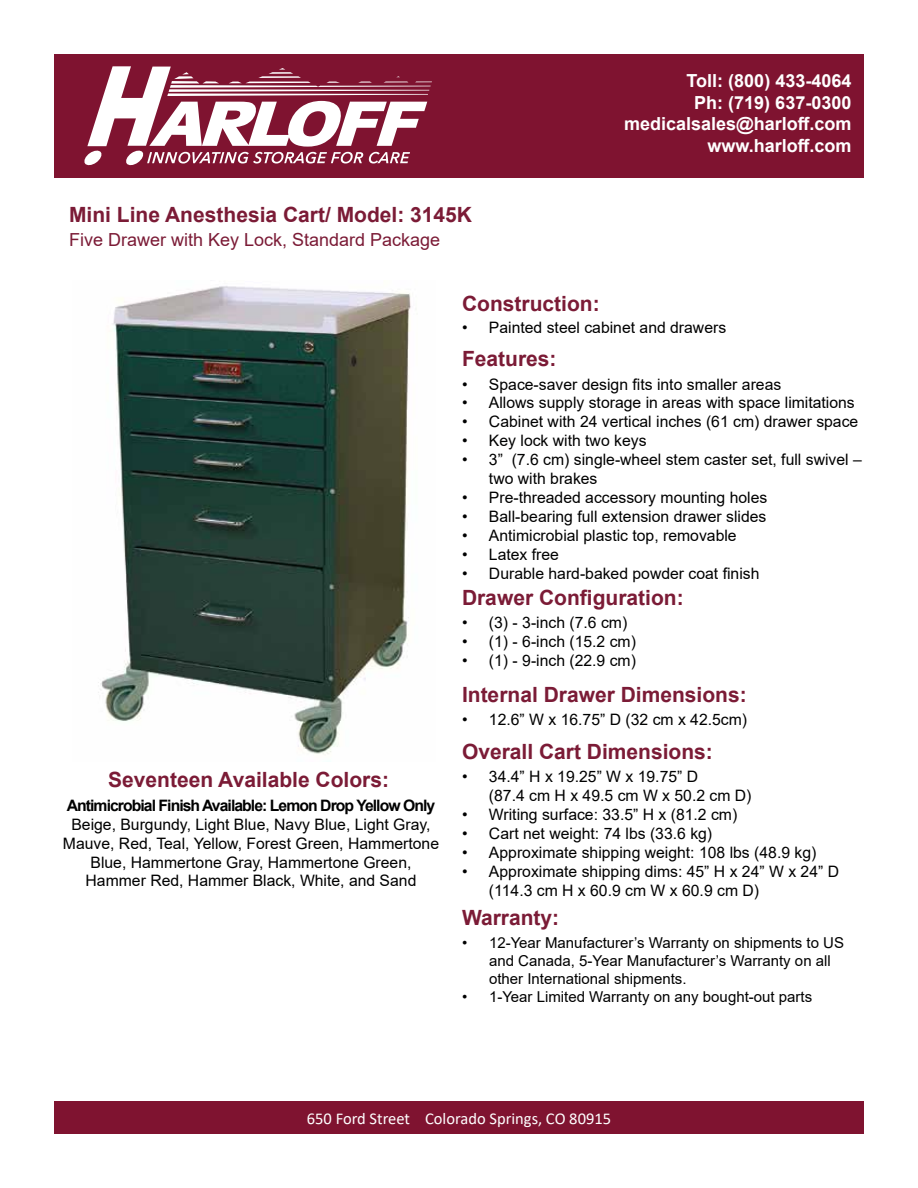
<style>
.page{position:relative;width:918px;height:1188px;background:#fff}
.page>*{position:absolute;margin:0;border:0;box-sizing:border-box;transform-origin:0 0}
.t1{font:700 21px "Arial";color:#7b1b36}
.t2{font:700 18px/21.6px "Arial";color:#fff;text-align:right}
.t3{font:18px "Arial";color:#7b1b36}
.t4{font:16.5px "Calibri";color:#fff}
.t5{font:15.75px/18.9px "Arial";color:#000101}
.t6{font:700 15.75px "Arial";letter-spacing:-.06em;color:#000101}
.t7{font:15px/18px "Arial";color:#000101}
</style>
<div class="page">
<div style="left:54px;top:54px;width:810px;height:123px;background:#7f1330"></div>
<svg style="left:84px;top:66px;width:348px;height:100px"></svg>
<div style="left:54px;top:1102px;width:810px;height:32px;background:#7f1330"></div>
<img style="left:98px;top:286px;width:313px;height:469px">
<h1 class="t1" style="left:69px;top:200px;width:404px">Mini Line Anesthesia Cart/ Model: 3145K</h1>
<p class="t3" style="left:69px;top:227px;width:373px">Five Drawer with Key Lock, Standard Package</p>
<p class="t2" style="left:624px;top:70px;width:229px">Toll: (800) 433-4064<br>Ph: (719) 637-0300 medicalsales@harloff.com www.harloff.com</p>
<h1 class="t1" style="left:108px;top:765px;width:282px">Seventeen Available Colors:</h1>
<p class="t6" style="left:67px;top:794px;width:370px">Antimicrobial Finish Available: Lemon Drop Yellow Only</p>
<p class="t5" style="left:63px;top:815px;width:378px;text-align:center">Beige, Burgundy, Light Blue, Navy Blue, Light Gray, Mauve, Red, Teal, Yellow, Forest Green, Hammertone Blue, Hammertone Gray, Hammertone Green, Hammer Red, Hammer Black, White, and Sand</p>
<h1 class="t1" style="left:462px;top:289px;width:139px">Construction:</h1>
<p class="t5" style="left:462px;top:318px;width:266px">• Painted steel cabinet and drawers</p>
<h1 class="t1" style="left:462px;top:344px;width:96px">Features:</h1>
<p class="t5" style="left:462px;top:374px;width:321px">• Space-saver design fits into smaller areas</p>
<p class="t5" style="left:462px;top:393px;width:394px">• Allows supply storage in areas with space limitations</p>
<p class="t5" style="left:462px;top:412px;width:398px">• Cabinet with 24 vertical inches (61 cm) drawer space</p>
<p class="t5" style="left:462px;top:431px;width:186px">• Key lock with two keys</p>
<p class="t5" style="left:489px;top:450px;width:374px;text-indent:-27px">• 3” (7.6 cm) single-wheel stem caster set, full swivel – two with brakes</p>
<p class="t5" style="left:462px;top:488px;width:307px">• Pre-threaded accessory mounting holes</p>
<p class="t5" style="left:462px;top:507px;width:306px">• Ball-bearing full extension drawer slides</p>
<p class="t5" style="left:462px;top:526px;width:276px">• Antimicrobial plastic top, removable</p>
<p class="t5" style="left:462px;top:545px;width:99px">• Latex free</p>
<p class="t5" style="left:462px;top:563px;width:299px">• Durable hard-baked powder coat finish</p>
<h1 class="t1" style="left:462px;top:583px;width:223px">Drawer Configuration:</h1>
<p class="t5" style="left:462px;top:613px;width:167px">• (3) - 3-inch (7.6 cm)</p>
<p class="t5" style="left:462px;top:632px;width:176px">• (1) - 6-inch (15.2 cm)</p>
<p class="t5" style="left:462px;top:651px;width:176px">• (1) - 9-inch (22.9 cm)</p>
<h1 class="t1" style="left:462px;top:680px;width:286px">Internal Drawer Dimensions:</h1>
<p class="t5" style="left:462px;top:710px;width:287px">• 12.6” W x 16.75” D (32 cm x 42.5cm)</p>
<h1 class="t1" style="left:462px;top:737px;width:252px">Overall Cart Dimensions:</h1>
<p class="t5" style="left:489px;top:767px;width:264px;text-indent:-27px">• 34.4” H x 19.25” W x 19.75” D<br>(87.4 cm H x 49.5 cm W x 50.2 cm D)</p>
<p class="t5" style="left:462px;top:805px;width:277px">• Writing surface: 33.5” H x (81.2 cm)</p>
<p class="t5" style="left:462px;top:824px;width:252px">• Cart net weight: 74 lbs (33.6 kg)</p>
<p class="t5" style="left:462px;top:843px;width:356px">• Approximate shipping weight: 108 lbs (48.9 kg)</p>
<p class="t5" style="left:489px;top:862px;width:352px;text-indent:-27px">• Approximate shipping dims: 45” H x 24” W x 24” D (114.3 cm H x 60.9 cm W x 60.9 cm D)</p>
<h1 class="t1" style="left:462px;top:903px;width:99px">Warranty:</h1>
<p class="t7" style="left:489px;top:933px;width:357px;text-indent:-27px">• 12-Year Manufacturer’s Warranty on shipments to US and Canada, 5-Year Manufacturer’s Warranty on all other International shipments.</p>
<p class="t7" style="left:462px;top:987px;width:352px">• 1-Year Limited Warranty on any bought-out parts</p>
<p class="t4" style="left:307px;top:1107px;width:306px">650 Ford Street Colorado Springs, CO 80915</p>
</div>
